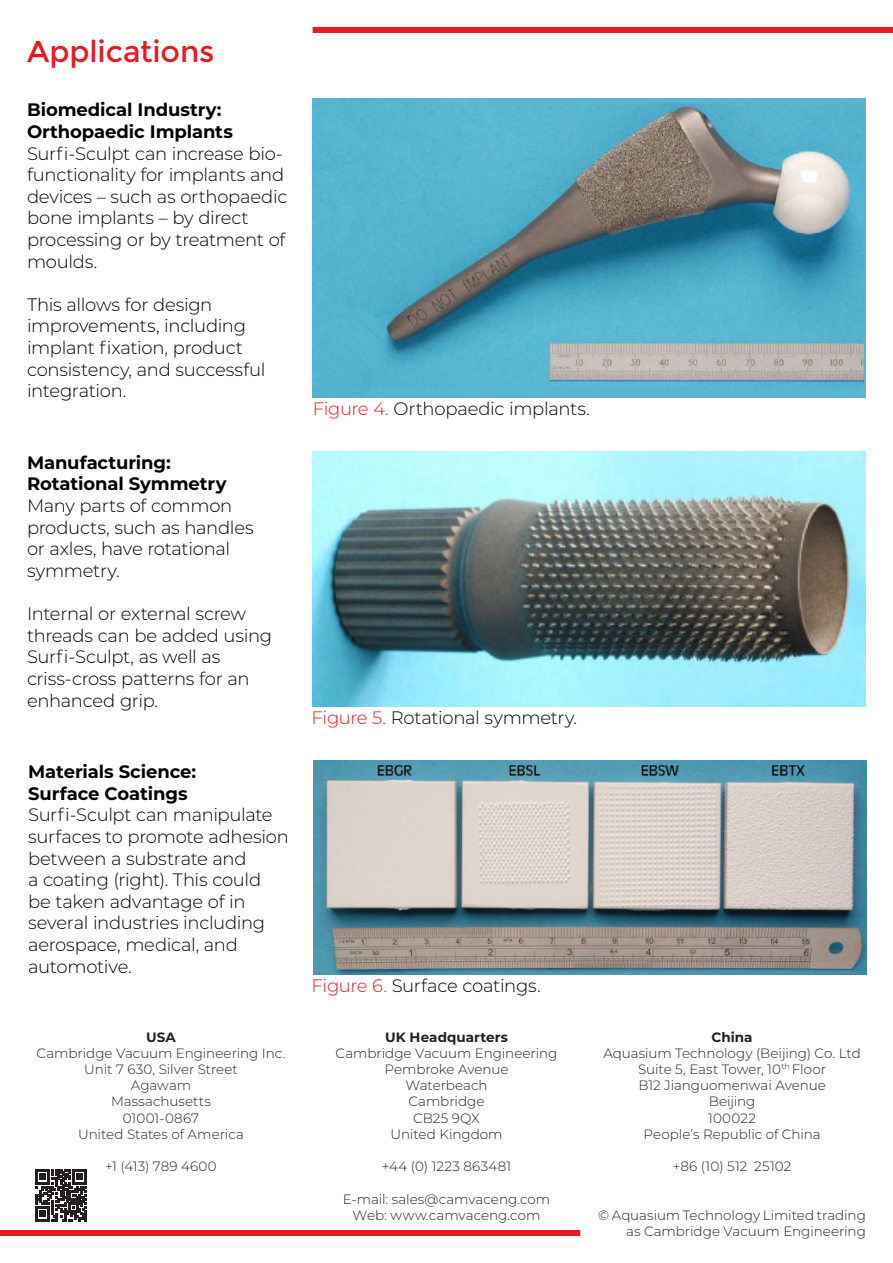
<style>
.page{position:relative;width:893px;height:1263px;background:#fff}
.page>*{position:absolute;margin:0;border:0;box-sizing:border-box;transform-origin:0 0}
.t1{font:30px "Montserrat";letter-spacing:-.005em;color:#e51a23}
.t2{font:300 18px/21.6px "Montserrat";letter-spacing:-.015em;color:#000}
.t3{font:700 18px/21.6px "Montserrat";letter-spacing:-.005em;color:#000}
.t4{font:300 13.5px/16.2px "Montserrat";color:#231f20;text-align:center}
.t5{font:700 13.5px "Montserrat";letter-spacing:.005em;color:#231f20}
.t6{font:300 13.5px "Montserrat";letter-spacing:.025em;color:#231f20}
.s1{color:#e51a23}
</style>
<div class="page">
<div style="left:0;top:1230px;width:580px;height:6px;background:#e51a23"></div>
<svg style="left:35px;top:1170px;width:52px;height:51px"></svg>
<div style="left:313px;top:27px;width:580px;height:6px;background:#e41e25"></div>
<img style="left:313px;top:99px;width:553px;height:298px">
<img style="left:313px;top:451px;width:553px;height:255px">
<img style="left:314px;top:761px;width:553px;height:213px">
<p class="t1" style="left:27px;top:34px;width:189px">Applications</p>
<p class="t3" style="left:27px;top:98px;width:207px">Biomedical Industry:<br>Orthopaedic Implants</p>
<p class="t2" style="left:27px;top:142px;width:262px">Surfi-Sculpt can increase bio&shy;functionality for implants and devices – such as orthopaedic bone implants – by direct processing or by treatment of moulds.</p>
<p class="t2" style="left:27px;top:293px;width:240px">This allows for design improvements, including implant fixation, product consistency, and successful integration.</p>
<p class="t3" style="left:27px;top:451px;width:145px">Manufacturing:</p>
<p class="t3" style="left:27px;top:472px;width:201px">Rotational Symmetry</p>
<p class="t2" style="left:27px;top:494px;width:228px">Many parts of common products, such as handles or axles, have rotational symmetry.</p>
<p class="t2" style="left:27px;top:602px;width:247px">Internal or external screw threads can be added using<br>Surfi-Sculpt, as well as criss-cross patterns for an enhanced grip.</p>
<p class="t3" style="left:28px;top:760px;width:170px">Materials Science:</p>
<p class="t3" style="left:28px;top:782px;width:161px">Surface Coatings</p>
<p class="t2" style="left:28px;top:804px;width:262px">Surfi-Sculpt can manipulate surfaces to promote adhesion between a substrate and<br>a coating (right). This could<br>be taken advantage of in several industries including aerospace, medical, and automotive.</p>
<p class="t5" style="left:146px;top:1027px;width:31px">USA</p>
<p class="t4" style="left:37px;top:1044px;width:250px">Cambridge Vacuum Engineering Inc.</p>
<p class="t4" style="left:84px;top:1061px;width:155px">Unit 7 630, Silver Street<br>Agawam</p>
<p class="t4" style="left:111px;top:1093px;width:101px">Massachusetts</p>
<p class="t4" style="left:123px;top:1109px;width:78px">01001-0867</p>
<p class="t4" style="left:78px;top:1125px;width:167px">United States of America</p>
<p class="t4" style="left:105px;top:1158px;width:113px">+1 (413) 789 4600</p>
<p class="t2" style="left:313px;top:397px;width:279px"><span class="s1">Figure 4.</span> Orthopaedic implants.</p>
<p class="t2" style="left:312px;top:706px;width:267px"><span class="s1">Figure 5.</span> Rotational symmetry.</p>
<p class="t2" style="left:312px;top:974px;width:231px"><span class="s1">Figure 6.</span> Surface coatings.</p>
<p class="t5" style="left:385px;top:1027px;width:125px">UK Headquarters</p>
<p class="t4" style="left:336px;top:1044px;width:223px">Cambridge Vacuum Engineering</p>
<p class="t4" style="left:384px;top:1061px;width:126px">Pembroke Avenue<br>Waterbeach</p>
<p class="t4" style="left:408px;top:1093px;width:78px">Cambridge</p>
<p class="t4" style="left:413px;top:1109px;width:68px">CB25 9QX</p>
<p class="t4" style="left:390px;top:1125px;width:114px">United Kingdom</p>
<p class="t6" style="left:382px;top:1157px;width:131px">+44 (0) 1223 863481</p>
<p class="t4" style="left:343px;top:1190px;width:209px">E-mail: sales@camvaceng.com</p>
<p class="t4" style="left:353px;top:1206px;width:189px">Web: www.camvaceng.com</p>
<p class="t5" style="left:712px;top:1027px;width:43px">China</p>
<p class="t4" style="left:603px;top:1044px;width:259px">Aquasium Technology (Beijing) Co. Ltd</p>
<p class="t4" style="left:638px;top:1061px;width:190px">Suite 5, East Tower, 10<sup>th</sup> Floor</p>
<p class="t4" style="left:638px;top:1077px;width:189px">B12 Jianguomenwai Avenue</p>
<p class="t4" style="left:709px;top:1093px;width:48px">Beijing</p>
<p class="t4" style="left:708px;top:1109px;width:49px">100022</p>
<p class="t4" style="left:643px;top:1125px;width:179px">People’s Republic of China</p>
<p class="t4" style="left:673px;top:1158px;width:120px">+86 (10) 512 25102</p>
<p class="t4" style="left:598px;top:1206px;width:269px;text-align:right">© Aquasium Technology Limited trading as Cambridge Vacuum Engineering</p>
</div>
